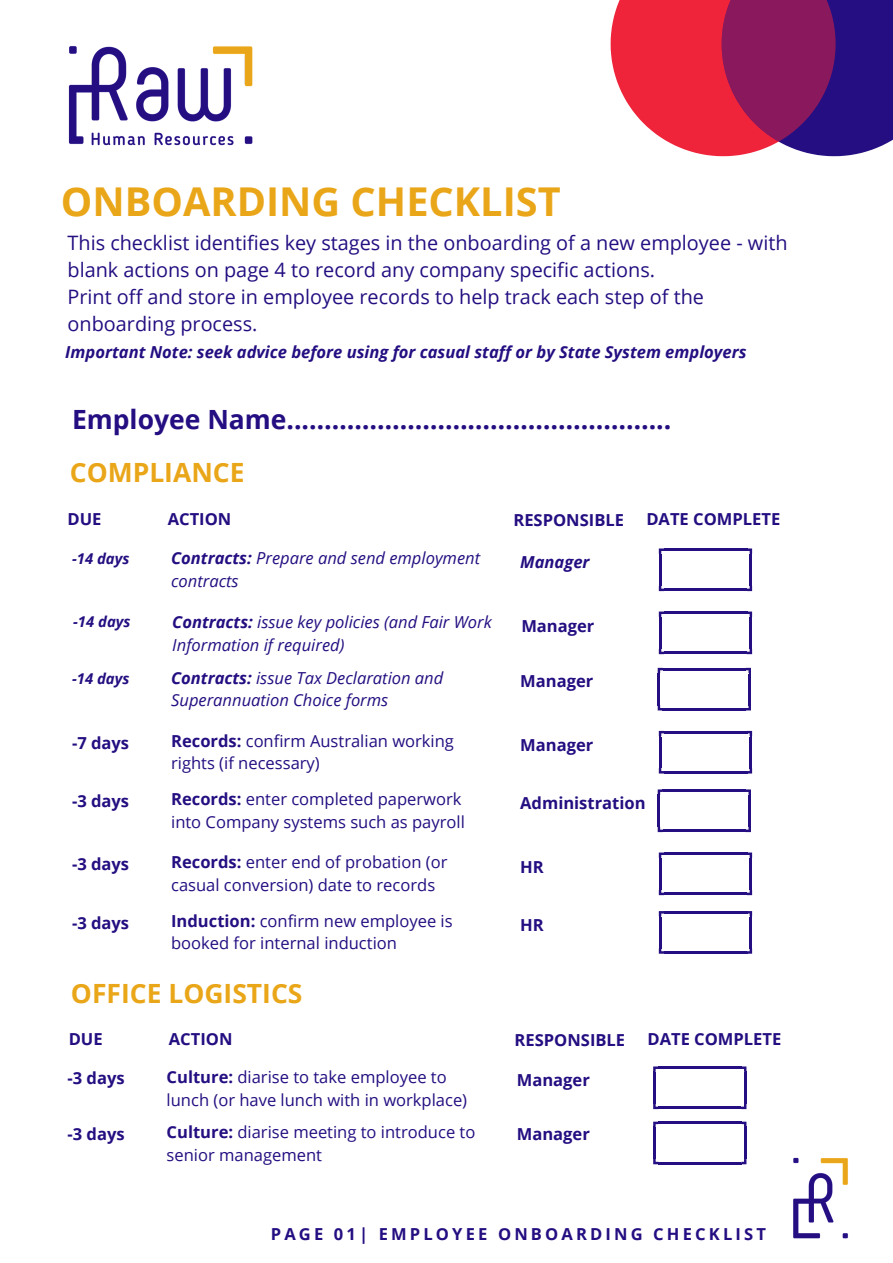
<style>
.page{position:relative;width:893px;height:1263px;background:#fff}
.page>*{position:absolute;margin:0;border:0;box-sizing:border-box;transform-origin:0 0}
.t1{font:700 39.75px "Open Sans";color:#eaa619}
.t2{font:700 26.55px "Open Sans";color:#240e81}
.t3{font:700 26.55px "Open Sans";color:#eaa619}
.t4{font:19.8px/27px "Open Sans";color:#240e81}
.t5{font:16.5px/22.5px "Open Sans";color:#240e81}
.t6{font:italic 16.5px/22.5px "Open Sans";color:#240e81}
.t7{font:700 16.5px "Open Sans";color:#240e81}
.t8{font:italic 700 16.5px "Open Sans";color:#240e81}
.t9{font:700 16.5px "Open Sans";letter-spacing:.19em;color:#240e81}
.t10{font:italic 700 14.85px "Open Sans";color:#240e81}
.s1{font-weight:700}
</style>
<div class="page">
<img style="left:793px;top:1157px;width:55px;height:82px">
<svg style="left:611px;top:0;width:282px;height:156px;background:#a02c65"></svg>
<img style="left:68px;top:46px;width:185px;height:100px">
<hr style="left:664px;top:589px;width:83px;height:2px;background:#240e81">
<svg style="left:747px;top:586px;width:5px;height:5px"></svg>
<hr style="left:659px;top:553px;width:2px;height:33px;background:#240e81">
<svg style="left:659px;top:586px;width:5px;height:5px"></svg>
<hr style="left:750px;top:553px;width:2px;height:33px;background:#240e81">
<svg style="left:747px;top:548px;width:5px;height:6px"></svg>
<hr style="left:664px;top:548px;width:83px;height:3px;background:#240e81">
<svg style="left:659px;top:548px;width:5px;height:6px"></svg>
<hr style="left:664px;top:652px;width:83px;height:2px;background:#240e81">
<svg style="left:747px;top:649px;width:5px;height:5px"></svg>
<hr style="left:659px;top:617px;width:2px;height:32px;background:#240e81">
<svg style="left:659px;top:649px;width:5px;height:5px"></svg>
<hr style="left:750px;top:617px;width:2px;height:32px;background:#240e81">
<svg style="left:747px;top:611px;width:5px;height:6px"></svg>
<hr style="left:664px;top:611px;width:83px;height:3px;background:#240e81">
<svg style="left:659px;top:611px;width:5px;height:6px"></svg>
<hr style="left:663px;top:708px;width:83px;height:2px;background:#240e81">
<svg style="left:746px;top:705px;width:5px;height:5px"></svg>
<hr style="left:658px;top:673px;width:2px;height:32px;background:#240e81">
<svg style="left:658px;top:705px;width:5px;height:5px"></svg>
<hr style="left:748px;top:673px;width:3px;height:32px;background:#240e81">
<svg style="left:746px;top:668px;width:5px;height:5px"></svg>
<hr style="left:663px;top:668px;width:83px;height:2px;background:#240e81">
<svg style="left:658px;top:668px;width:5px;height:5px"></svg>
<hr style="left:664px;top:771px;width:83px;height:2px;background:#240e81">
<svg style="left:747px;top:768px;width:5px;height:5px"></svg>
<hr style="left:659px;top:736px;width:2px;height:32px;background:#240e81">
<svg style="left:659px;top:768px;width:5px;height:5px"></svg>
<hr style="left:750px;top:736px;width:2px;height:32px;background:#240e81">
<svg style="left:747px;top:731px;width:5px;height:5px"></svg>
<hr style="left:664px;top:731px;width:83px;height:2px;background:#240e81">
<svg style="left:659px;top:731px;width:5px;height:5px"></svg>
<hr style="left:663px;top:830px;width:83px;height:2px;background:#240e81">
<svg style="left:746px;top:827px;width:5px;height:5px"></svg>
<hr style="left:658px;top:794px;width:2px;height:33px;background:#240e81">
<svg style="left:658px;top:827px;width:5px;height:5px"></svg>
<hr style="left:748px;top:794px;width:3px;height:33px;background:#240e81">
<svg style="left:746px;top:789px;width:5px;height:6px"></svg>
<hr style="left:663px;top:789px;width:83px;height:3px;background:#240e81">
<svg style="left:658px;top:789px;width:5px;height:6px"></svg>
<hr style="left:664px;top:893px;width:83px;height:2px;background:#240e81">
<svg style="left:747px;top:890px;width:5px;height:5px"></svg>
<hr style="left:659px;top:857px;width:2px;height:33px;background:#240e81">
<svg style="left:659px;top:890px;width:5px;height:5px"></svg>
<hr style="left:750px;top:857px;width:2px;height:33px;background:#240e81">
<svg style="left:747px;top:852px;width:5px;height:6px"></svg>
<hr style="left:664px;top:852px;width:83px;height:3px;background:#240e81">
<svg style="left:659px;top:852px;width:5px;height:6px"></svg>
<hr style="left:664px;top:951px;width:83px;height:3px;background:#240e81">
<svg style="left:747px;top:948px;width:5px;height:6px"></svg>
<hr style="left:659px;top:916px;width:2px;height:32px;background:#240e81">
<svg style="left:659px;top:948px;width:5px;height:6px"></svg>
<hr style="left:750px;top:916px;width:2px;height:33px;background:#240e81">
<svg style="left:747px;top:911px;width:5px;height:5px"></svg>
<hr style="left:664px;top:911px;width:83px;height:2px;background:#240e81">
<svg style="left:659px;top:911px;width:5px;height:5px"></svg>
<hr style="left:658px;top:1106px;width:84px;height:3px;background:#240e81">
<svg style="left:741px;top:1104px;width:5px;height:5px"></svg>
<hr style="left:653px;top:1071px;width:3px;height:33px;background:#240e81">
<svg style="left:653px;top:1104px;width:5px;height:5px"></svg>
<hr style="left:744px;top:1071px;width:2px;height:33px;background:#240e81">
<svg style="left:742px;top:1066px;width:4px;height:6px"></svg>
<hr style="left:658px;top:1066px;width:84px;height:3px;background:#240e81">
<svg style="left:653px;top:1066px;width:5px;height:6px"></svg>
<hr style="left:658px;top:1162px;width:84px;height:2px;background:#240e81">
<svg style="left:741px;top:1159px;width:5px;height:5px"></svg>
<hr style="left:653px;top:1127px;width:3px;height:32px;background:#240e81">
<svg style="left:653px;top:1159px;width:5px;height:5px"></svg>
<hr style="left:744px;top:1127px;width:2px;height:32px;background:#240e81">
<svg style="left:742px;top:1122px;width:4px;height:5px"></svg>
<hr style="left:658px;top:1122px;width:84px;height:2px;background:#240e81">
<svg style="left:653px;top:1122px;width:5px;height:5px"></svg>
<h1 class="t1" style="left:61px;top:174px;width:501px">ONBOARDING CHECKLIST</h1>
<p class="t4" style="left:68px;top:229px;width:721px">This checklist identifies key stages in the onboarding of a new employee - with blank actions on page 4 to record any company specific actions.<br>Print off and store in employee records to help track each step of the onboarding process.</p>
<p class="t8" style="left:65px;top:340px;width:683px">Important Note: seek advice before using for casual staff or by State System employers</p>
<h2 class="t2" style="left:72px;top:401px;width:601px">Employee Name...………………………………………...</h2>
<h2 class="t3" style="left:70px;top:454px;width:176px">COMPLIANCE</h2>
<p class="t7" style="left:68px;top:507px;width:36px">DUE</p>
<p class="t7" style="left:168px;top:507px;width:65px">ACTION</p>
<p class="t7" style="left:513px;top:508px;width:112px">RESPONSIBLE</p>
<p class="t7" style="left:646px;top:507px;width:135px">DATE COMPLETE</p>
<p class="t6" style="left:171px;top:546px;width:310px"><span class="s1">Contracts:</span> Prepare and send employment contracts</p>
<p class="t10" style="left:72px;top:548px;width:59px">-14 days</p>
<p class="t8" style="left:520px;top:550px;width:71px">Manager</p>
<p class="t10" style="left:73px;top:611px;width:59px">-14 days</p>
<p class="t6" style="left:172px;top:611px;width:321px"><span class="s1">Contracts:</span> issue key policies (and Fair Work<br>Information if required)</p>
<p class="t7" style="left:521px;top:614px;width:75px">Manager</p>
<p class="t6" style="left:171px;top:666px;width:274px"><span class="s1">Contracts:</span> issue Tax Declaration and<br>Superannuation Choice forms</p>
<p class="t10" style="left:72px;top:668px;width:59px">-14 days</p>
<p class="t7" style="left:520px;top:669px;width:75px">Manager</p>
<p class="t5" style="left:171px;top:729px;width:284px"><span class="s1">Records:</span> confirm Australian working rights (if necessary)</p>
<p class="t7" style="left:72px;top:731px;width:59px">-7 days</p>
<p class="t7" style="left:520px;top:733px;width:75px">Manager</p>
<p class="t5" style="left:171px;top:787px;width:295px"><span class="s1">Records:</span> enter completed paperwork into Company systems such as payroll</p>
<p class="t7" style="left:72px;top:790px;width:59px">-3 days</p>
<p class="t7" style="left:520px;top:791px;width:127px">Administration</p>
<p class="t5" style="left:171px;top:850px;width:278px"><span class="s1">Records:</span> enter end of probation (or casual conversion) date to records</p>
<p class="t7" style="left:72px;top:853px;width:59px">-3 days</p>
<p class="t7" style="left:520px;top:855px;width:25px">HR</p>
<p class="t5" style="left:171px;top:909px;width:283px"><span class="s1">Induction:</span> confirm new employee is booked for internal induction</p>
<p class="t7" style="left:72px;top:911px;width:59px">-3 days</p>
<p class="t7" style="left:520px;top:914px;width:25px">HR</p>
<h2 class="t3" style="left:71px;top:975px;width:233px">OFFICE LOGISTICS</h2>
<p class="t7" style="left:69px;top:1027px;width:36px">DUE</p>
<p class="t7" style="left:169px;top:1027px;width:65px">ACTION</p>
<p class="t7" style="left:515px;top:1028px;width:112px">RESPONSIBLE</p>
<p class="t7" style="left:647px;top:1027px;width:135px">DATE COMPLETE</p>
<p class="t5" style="left:167px;top:1066px;width:302px"><span class="s1">Culture:</span> diarise to take employee to lunch (or have lunch with in workplace)</p>
<p class="t7" style="left:68px;top:1067px;width:59px">-3 days</p>
<p class="t7" style="left:517px;top:1068px;width:75px">Manager</p>
<p class="t5" style="left:167px;top:1121px;width:310px"><span class="s1">Culture:</span> diarise meeting to introduce to senior management</p>
<p class="t7" style="left:68px;top:1122px;width:59px">-3 days</p>
<p class="t7" style="left:517px;top:1122px;width:75px">Manager</p>
<p class="t9" style="left:271px;top:1223px;width:497px">PAGE 01| EMPLOYEE ONBOARDING CHECKLIST</p>
</div>
